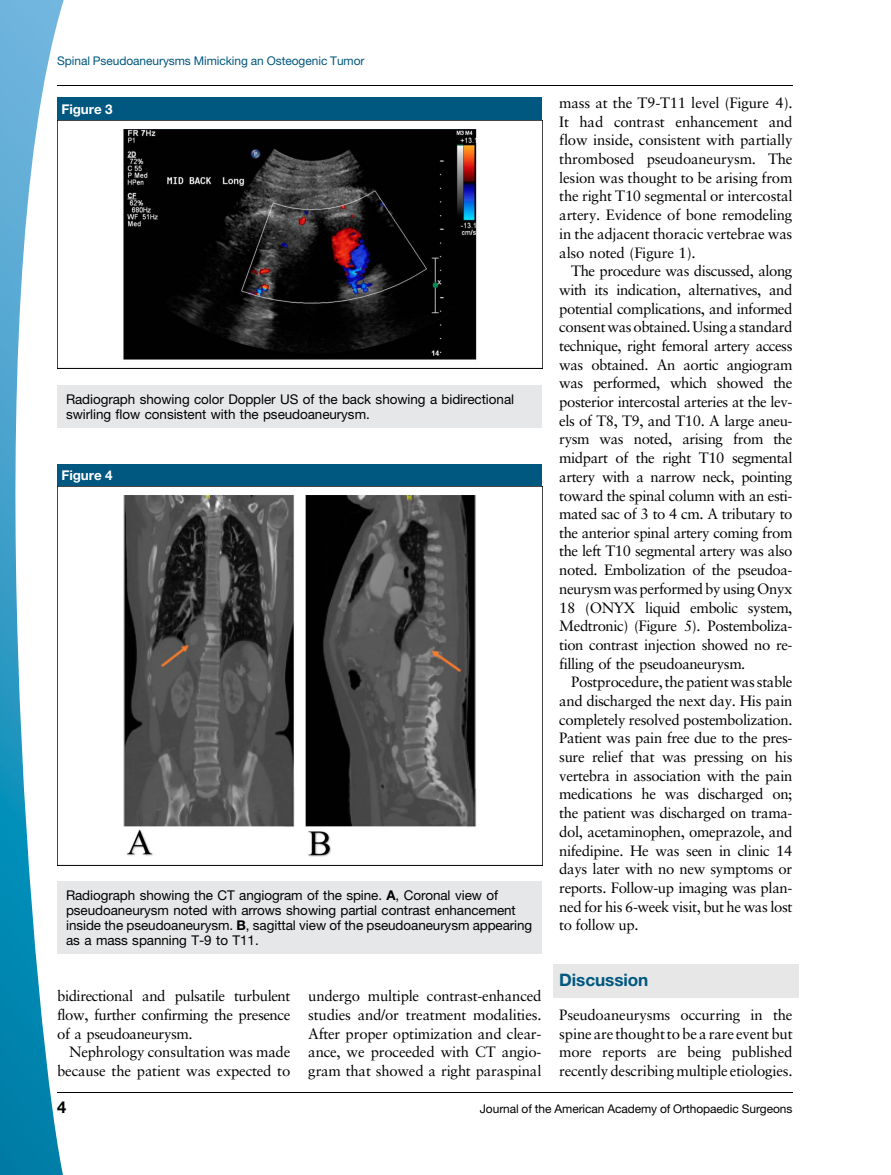
<style>
.page{position:relative;width:891px;height:1175px;background:#fff}
.page>*{position:absolute;margin:0;border:0;box-sizing:border-box;transform-origin:0 0}
.t1{font:17.25px "Adv O Td 1 f 5 cc 91.B";color:#00577f}
.t2{font:16.5px "Adv O Td 1 f 5 cc 91.B";color:#000}
.t3{font:15px/18.8px "Adv O Tece 49054";letter-spacing:-.015em;color:#000;text-align:justify}
.t4{font:13.5px/15px "Adv OT7 fe 89 a 09";color:#000}
.t5{font:13.5px "Adv O Td 1 f 5 cc 91.B";color:#fff}
.t6{font:12px "Adv OT7 fe 89 a 09";color:#000}
.t7{font:12px "Adv OT7 fe 89 a 09";color:#00577f}
.s1{font-family:"Adv O Td 1 f 5 cc 91.B"}
</style>
<div class="page">
<svg style="left:0;top:0;width:66px;height:1174px"></svg>
<div style="left:553px;top:963px;width:245px;height:34px;background:#e7e7e7"></div>
<div style="left:57px;top:98px;width:485px;height:22px;background:#00577f"></div>
<div style="left:57px;top:385px;width:484px;height:42px;background:#e6e7e8"></div>
<img style="left:57px;top:120px;width:485px;height:248px">
<div style="left:57px;top:464px;width:485px;height:22px;background:#00577f"></div>
<div style="left:57px;top:881px;width:484px;height:73px;background:#e6e7e8"></div>
<img style="left:57px;top:486px;width:485px;height:379px">
<hr style="left:57px;top:85px;width:735px;height:1px;background:#000">
<hr style="left:57px;top:1092px;width:735px;height:1px;background:#000">
<p class="t7" style="left:57px;top:57px;width:309px">Spinal Pseudoaneurysms Mimicking an Osteogenic Tumor</p>
<p class="t5" style="left:62px;top:104px;width:52px">Figure 3</p>
<p class="t4" style="left:66px;top:393px;width:450px">Radiograph showing color Doppler US of the back showing a bidirectional swirling flow consistent with the pseudoaneurysm.</p>
<p class="t5" style="left:62px;top:470px;width:52px">Figure 4</p>
<p class="t4" style="left:66px;top:889px;width:468px">Radiograph showing the CT angiogram of the spine. <span class="s1">A</span>, Coronal view of pseudoaneurysm noted with arrows showing partial contrast enhancement inside the pseudoaneurysm. <span class="s1">B</span>, sagittal view of the pseudoaneurysm appearing as a mass spanning T-9 to T11.</p>
<p class="t3" style="left:57px;top:987px;width:235px">bidirectional and pulsatile turbulent flow, further confirming the presence of a pseudoaneurysm.</p>
<p class="t3" style="left:57px;top:1043px;width:235px;text-align:right">Nephrology consultation was made because the patient was expected to</p>
<p class="t3" style="left:308px;top:987px;width:235px">undergo multiple contrast-enhanced studies and/or treatment modalities.<br>After proper optimization and clear&shy;ance, we proceeded with CT angio&shy;gram that showed a right paraspinal</p>
<p class="t3" style="left:559px;top:95px;width:235px">mass at the T9-T11 level (Figure 4).<br>It had contrast enhancement and flow inside, consistent with partially thrombosed pseudoaneurysm. The lesion was thought to be arising from the right T10 segmental or intercostal artery. Evidence of bone remodeling in the adjacent thoracic vertebrae was also noted (Figure 1).</p>
<p class="t3" style="left:559px;top:263px;width:235px;text-indent:12px">The procedure was discussed, along with its indication, alternatives, and potential complications, and informed consent was obtained. Using a standard technique, right femoral artery access was obtained. An aortic angiogram was performed, which showed the posterior intercostal arteries at the lev&shy;els of T8, T9, and T10. A large aneu&shy;rysm was noted, arising from the midpart of the right T10 segmental artery with a narrow neck, pointing toward the spinal column with an esti&shy;mated sac of 3 to 4 cm. A tributary to the anterior spinal artery coming from the left T10 segmental artery was also noted. Embolization of the pseudoa&shy;neurysm was performed by using Onyx 18 (ONYX liquid embolic system, Medtronic) (Figure 5). Postemboliza&shy;tion contrast injection showed no re&shy;filling of the pseudoaneurysm.</p>
<p class="t3" style="left:559px;top:674px;width:235px;text-indent:12px">Postprocedure, the patient was stable and discharged the next day. His pain completely resolved postembolization.<br>Patient was pain free due to the pres&shy;sure relief that was pressing on his vertebra in association with the pain medications he was discharged on; the patient was discharged on trama&shy;dol, acetaminophen, omeprazole, and nifedipine. He was seen in clinic 14 days later with no new symptoms or reports. Follow-up imaging was plan&shy;ned for his 6-week visit, but he was lost to follow up.</p>
<p class="t1" style="left:559px;top:973px;width:91px">Discussion</p>
<p class="t3" style="left:559px;top:1006px;width:235px">Pseudoaneurysms occurring in the spine are thought to be a rare event but more reports are being published recently describing multiple etiologies.</p>
<p class="t2" style="left:57px;top:1101px;width:11px">4</p>
<p class="t6" style="left:480px;top:1104px;width:314px">Journal of the American Academy of Orthopaedic Surgeons</p>
</div>
